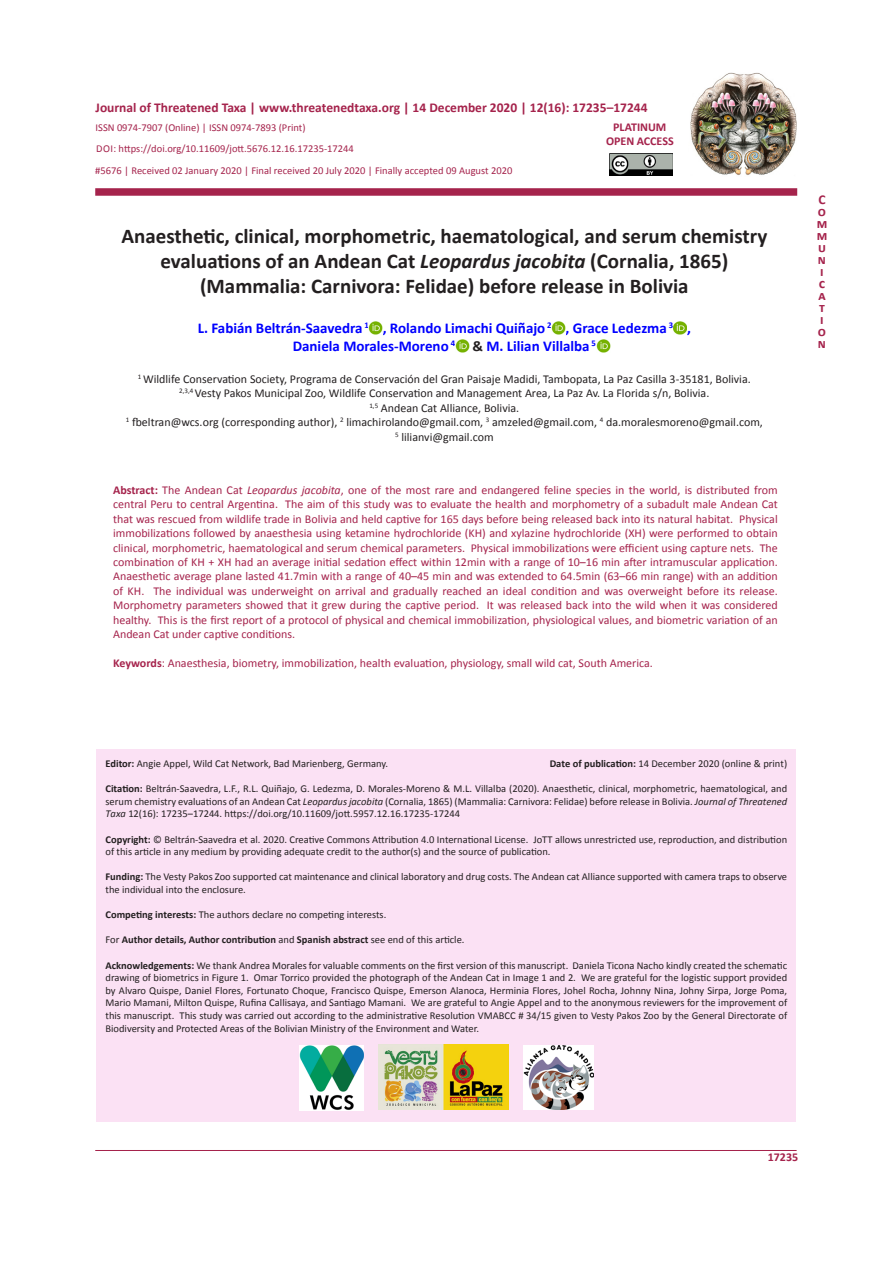
<style>
.page{position:relative;width:893px;height:1263px;background:#fff}
.page>*{position:absolute;margin:0;border:0;box-sizing:border-box;transform-origin:0 0}
.t1{font:700 21px/25.2px "Calibri";color:#231f20;text-align:center}
.t2{font:700 15px "Calibri";color:#00f}
.t3{font:700 13.5px "Calibri";color:#a5234c}
.t4{font:13.5px "Calibri Bold 2";color:#a5234c}
.Body_Text{font:12px/14.4px "Calibri";color:#a5234c;text-align:justify}
.t5{font:12px "Calibri";color:#231f20}
.t6{font:12px "Calibri 2";color:#231f20}
.jott_notes_citation{font:700 12px "Calibri";color:#a5234c}
.t7{font:12px "Calibri Bold 2";color:#a5234c}
.jott_notes_citation-2{font:10.5px/12.6px "Calibri";color:#231f20;text-align:justify}
.Body{font:10.5px/12.6px "Calibri";color:#231f20}
.jott_notes_citation-3{font:10.5px "Calibri";color:#a5234c}
.t8{font:10.5px "Calibri 2";color:#231f20}
.Body-2{font:700 10.5px "Calibri";color:#231f20}
.s1{font-family:"Calibri 2"}
.s2{font-family:"Calibri Bold Italic 2";font-weight:400}
.s3{font-family:"Calibri Bold 2";font-weight:400}
.s4{font-family:"Calibri Bold 2";font-weight:400;color:#231f20}
.s5{font-weight:700}
.s6{font-style:italic}
.s7{font-family:"Calibri Bold 2"}
.s8{font-family:"Calibri";font-weight:700}
.s9{font-family:"Calibri 2";font-weight:400}
.s10{font-weight:400}
</style>
<div class="page">
<div style="left:96px;top:750px;width:700px;height:372px;background:#fbe1f4"></div>
<img style="left:690px;top:72px;width:107px;height:103px">
<img style="left:609px;top:154px;width:63px;height:22px">
<hr style="left:95px;top:1150px;width:702px;height:1px;background:#a5234c">
<div style="left:95px;top:188px;width:702px;height:8px;background:#a5234c"></div>
<svg style="left:456px;top:339px;width:13px;height:13px"></svg>
<svg style="left:597px;top:339px;width:13px;height:13px"></svg>
<img style="left:673px;top:322px;width:14px;height:12px">
<svg style="left:552px;top:322px;width:13px;height:12px"></svg>
<svg style="left:369px;top:322px;width:13px;height:12px"></svg>
<img style="left:300px;top:1045px;width:64px;height:65px">
<img style="left:378px;top:1044px;width:131px;height:66px">
<img style="left:524px;top:1045px;width:70px;height:65px">
<p class="t3" style="left:96px;top:99px;width:554px">Journal of Threatened Taxa | www.threatenedtaxa.org | 14 December 2020 | 12(16): 17235–17244</p>
<p class="jott_notes_citation-3" style="left:96px;top:121px;width:211px">ISSN 0974-7907 (Online) | ISSN 0974-7893 (Print)</p>
<p class="jott_notes_citation-3" style="left:96px;top:142px;width:259px">DOI<span class="s1">:</span> https://doi.org/10.11609/jott.<span class="s1">5676.12.16.17235-17244</span></p>
<p class="jott_notes_citation-3" style="left:95px;top:164px;width:419px">#5676 | Received 02 January 2020 | Final received 20 July 2020 | Finally accepted 09 August 2020</p>
<p class="jott_notes_citation" style="left:613px;top:119px;width:55px">PLATINUM</p>
<p class="jott_notes_citation" style="left:606px;top:133px;width:69px">OPEN ACCESS</p>
<p class="t1" style="left:121px;top:223px;width:647px">Anaesthetic, clinical, morphometric, haematological, and serum chemistry evaluations of an Andean Cat <span class="s2">Leopardus jacobita</span> (Cornalia, 1865) (Mammalia: Carnivora: Felidae) before release in Bolivia</p>
<p class="t2" style="left:198px;top:318px;width:495px">L. Fabián Beltrán-Saavedra <sup>1</sup> , Rolando Limachi Quiñajo <sup>2</sup> <span class="s3">, Grace Ledezma</span> <sup>3</sup> <span class="s3">,</span></p>
<p class="t2" style="left:293px;top:336px;width:305px">Daniela Morales-Moreno <sup>4</sup> <span class="s4">&amp;</span> M. Lilian Villalba <sup>5</sup></p>
<p class="t5" style="left:138px;top:371px;width:614px"><sup>1</sup> Wildlife Conservation Society, Programa de Conservación del Gran Paisaje Madidi, Tambopata, La Paz Casilla 3-35181, Bolivia.</p>
<p class="t5" style="left:179px;top:386px;width:532px"><sup>2,3,4</sup> Vesty Pakos Municipal Zoo, Wildlife Conservation and Management Area, La Paz Av. La Florida s/n, Bolivia.</p>
<p class="t6" style="left:369px;top:400px;width:151px"><sup>1,5</sup> Andean Cat Alliance, Bolivia.</p>
<p class="t5" style="left:126px;top:415px;width:639px"><sup>1</sup> fbeltran@wcs.org <span class="s1">(corresponding author),</span> <sup>2</sup> limachirolando@gmail.com<span class="s1">,</span> <sup>3</sup> amzeled@gmail.com<span class="s1">,</span> <sup>4</sup> da.moralesmoreno@gmail.com<span class="s1">,</span></p>
<p class="t5" style="left:395px;top:429px;width:100px"><sup>5</sup> lilianvi@gmail.com</p>
<p class="Body_Text" style="left:113px;top:483px;width:666px"><span class="s5">Abstract:</span> The Andean Cat <span class="s6">Leopardus jacobita</span>, one of the most rare and endangered feline species in the world, is distributed from central Peru to central Argentina. The aim of this study was to evaluate the health and morphometry of a subadult male Andean Cat that was rescued from wildlife trade in Bolivia and held captive for 165 days before being released back into its natural habitat. Physical immobilizations followed by anaesthesia using ketamine hydrochloride (KH) and xylazine hydrochloride (XH) were performed to obtain clinical, morphometric, haematological and serum chemical parameters. Physical immobilizations were efficient using capture nets. The combination of KH + XH had an average initial sedation effect within 12min with a range of 10–16 min after intramuscular application.<br>Anaesthetic average plane lasted 41.7min with a range of 40–45 min and was extended to 64.5min (63–66 min range) with an addition of KH. The individual was underweight on arrival and gradually reached an ideal condition and was overweight before its release.<br>Morphometry parameters showed that it grew during the captive period. It was released back into the wild when it was considered healthy. This is the first report of a protocol of physical and chemical immobilization, physiological values, and biometric variation of an Andean Cat under captive conditions.</p>
<p class="Body_Text" style="left:113px;top:655px;width:541px"><span class="s5">Keywords</span>: Anaesthesia, biometry, immobilization, health evaluation, physiology, small wild cat, South America.</p>
<p class="t4" style="left:818px;top:191px;width:9px">C</p>
<p class="t3" style="left:818px;top:203px;width:10px">o</p>
<p class="t3" style="left:817px;top:215px;width:12px">m</p>
<p class="t3" style="left:817px;top:227px;width:12px">m</p>
<p class="t3" style="left:818px;top:239px;width:9px">u</p>
<p class="t3" style="left:818px;top:251px;width:10px">n</p>
<p class="t3" style="left:820px;top:263px;width:5px">i</p>
<p class="t3" style="left:819px;top:275px;width:8px">c</p>
<p class="t3" style="left:818px;top:287px;width:9px">a</p>
<p class="t3" style="left:819px;top:299px;width:7px">t</p>
<p class="t3" style="left:820px;top:311px;width:5px">i</p>
<p class="t3" style="left:818px;top:323px;width:10px">o</p>
<p class="t3" style="left:818px;top:335px;width:10px">n</p>
<p class="t8" style="left:105px;top:757px;width:284px"><span class="s7">Editor:</span> Angie Appel, Wild Cat Network, Bad Marienberg, Germany.</p>
<p class="t8" style="left:550px;top:757px;width:239px"><span class="s8">Date of publication:</span> 14 December 2020 (online &amp; print)</p>
<p class="jott_notes_citation-2" style="left:105px;top:782px;width:683px"><span class="s5">Citation:</span> <span class="s1">Beltrán-Saavedra, L.F., R.L. Quiñajo, G. Ledezma, D. Morales-Moreno &amp; M.L. Villalba (2020).</span> Anaesthetic, clinical, morphometric, haematological, and serum chemistry evaluations of an Andean Cat <span class="s6">Leopardus jacobita</span> (Cornalia, 1865) (Mammalia: Carnivora: Felidae) before release in Bolivia<span class="s1">.</span> <span class="s6">Journal of Threatened Taxa</span> <span class="s1">12(16): 17235–17244.</span> https://doi.org/10.11609/jott.5957<span class="s1">.12.16.17235-17244</span></p>
<p class="jott_notes_citation-2" style="left:105px;top:833px;width:683px"><span class="s7">Copyright:</span> <span class="s1">© Beltrán-Saavedra et al. 2020</span>. Creative Commons Attribution 4.0 International License. JoTT allows unrestricted use, reproduction, and distribution of this article in any medium by providing adequate credit to the author(s) and the source of publication.</p>
<p class="Body" style="left:105px;top:871px;width:683px"><span class="s5">Funding:</span> The Vesty Pakos Zoo supported cat maintenance and clinical laboratory and drug costs. The Andean cat Alliance supported with camera traps to observe <span class="s1">the individual into the enclosure.</span></p>
<p class="Body" style="left:105px;top:908px;width:282px"><span class="s5">Competing interests:</span> The authors declare no competing interests.</p>
<p class="Body-2" style="left:105px;top:933px;width:361px"><span class="s9">For</span> Author details, Author contribution <span class="s9">and</span> Spanish abstract <span class="s10">see end of this article.</span></p>
<p class="jott_notes_citation-2" style="left:105px;top:959px;width:683px"><span class="s5">Acknowledgements:</span> We thank Andrea Morales for valuable comments on the first version of this manuscript. Daniela Ticona Nacho kindly created the schematic drawing of biometrics in Figure 1. Omar Torrico provided the photograph of the Andean Cat in Image 1 and 2. We are grateful for the logistic support provided by Alvaro Quispe, Daniel Flores, Fortunato Choque, Francisco Quispe, Emerson Alanoca, Herminia Flores, Johel Rocha, Johnny Nina, Johny Sirpa, Jorge Poma, Mario Mamani, Milton Quispe, Rufina Callisaya, and Santiago Mamani. We are grateful to Angie Appel and to the anonymous reviewers for the improvement of this manuscript. This study was carried out according to the administrative Resolution VMABCC # 34/15 given to Vesty Pakos Zoo by the General Directorate of Biodiversity and Protected Areas of the Bolivian Ministry of the Environment and Water.</p>
<p class="t7" style="left:768px;top:1149px;width:32px">17235</p>
</div>
